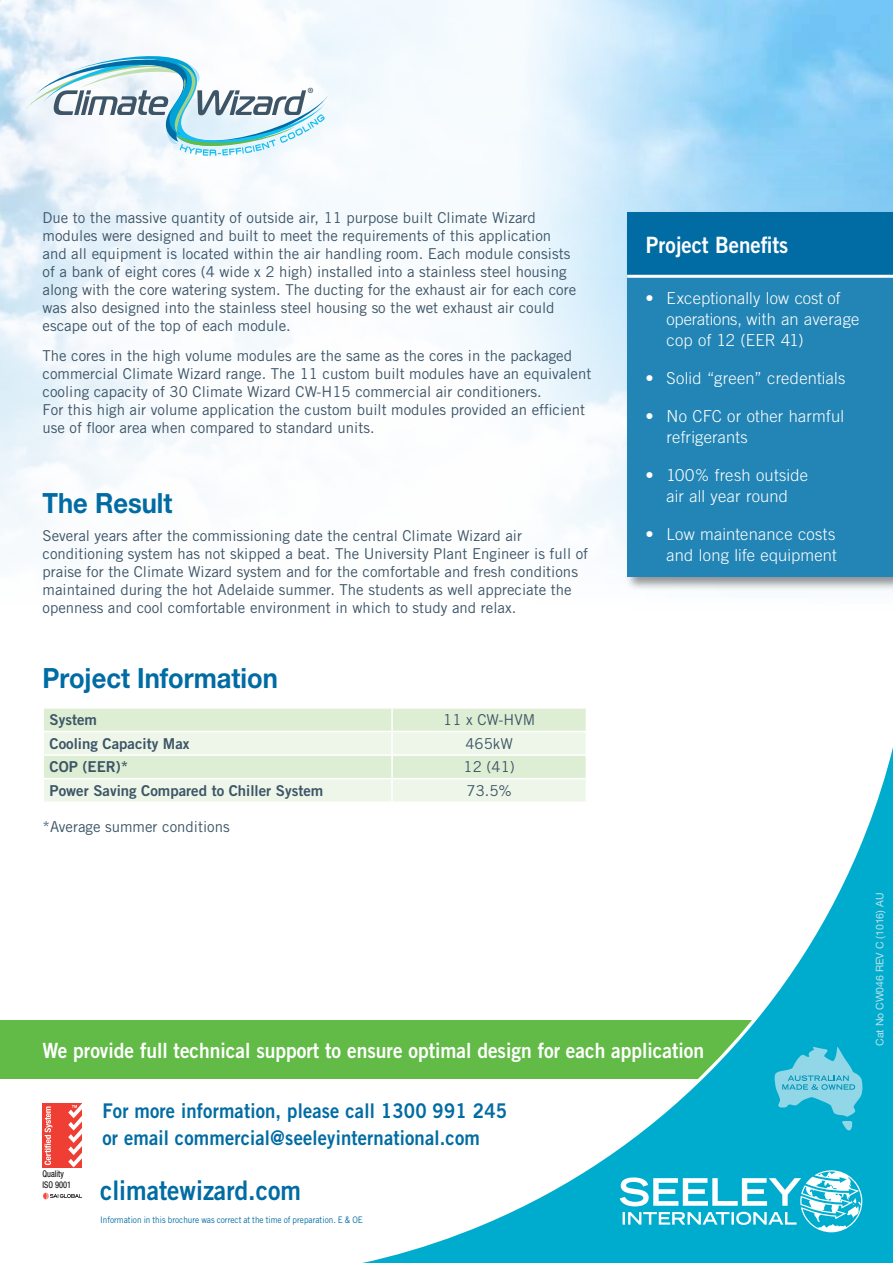
<style>
.page{position:relative;width:893px;height:1263px;background:#fff}
.page>*{position:absolute;margin:0;border:0;box-sizing:border-box;transform-origin:0 0}
.t1{font:700 27.9px "Helvetica Neue LT Std";color:#006ca3;scale:.92 1}
.t2{font:27px "Trade Gothic LT Std Bd 2";color:#006ca3;scale:.92 1}
.t3{font:22.5px "Trade Gothic LT Std Bd 2";color:#fff;scale:.92 1}
.t4{font:21px "Trade Gothic LT Std Bd 2";color:#fff;scale:.92 1}
.t5{font:20.25px/27px "Trade Gothic LT Std Bd 2";letter-spacing:.01em;color:#006ca3;scale:.92 1}
.t6{font:300 16.5px/21px "Trade Gothic LT Std";letter-spacing:.015em;color:#fff}
.t7{font:15px/18px "Trade Gothic LT Std";color:#3d5567}
.t8{font:15px "Trade Gothic LT Std Bd 2";color:#3d5567}
.t9{font:10.5px "Helvetica Neue LT Std";color:#c0e0ea}
.t10{font:condensed 9.15px/10.9px "Helvetica Neue";color:#000;scale:.92 1}
.t11{font:9px "Trade Gothic LT Std";color:#006ca3;scale:.92 1}
</style>
<div class="page">
<svg style="left:24px;top:33px;width:305px;height:134px"></svg>
<div style="left:0;top:1020px;width:893px;height:58px;background:#62bb46"></div>
<svg style="left:239px;top:747px;width:654px;height:516px"></svg>
<svg style="left:774px;top:1045px;width:90px;height:85px;background:#44bfd8"></svg>
<svg style="left:620px;top:1170px;width:242px;height:62px"></svg>
<div style="left:43px;top:1103px;width:39px;height:64px;background:#ef3e33"></div>
<svg style="left:45px;top:1106px;width:7px;height:59px"></svg>
<svg style="left:68px;top:1103px;width:14px;height:64px"></svg>
<svg style="left:43px;top:1193px;width:39px;height:6px"></svg>
<div style="left:625px;top:210px;width:268px;height:381px;background:#000;opacity:.41"></div>
<div style="left:627px;top:213px;width:266px;height:63px;background:#006ca3"></div>
<div style="left:627px;top:276px;width:266px;height:301px;background:#2285b5"></div>
<hr style="left:627px;top:275px;width:266px;height:3px;background:#fff">
<svg style="left:44px;top:708px;width:543px;height:93px;background:#e6f2df"></svg>
<hr style="left:43px;top:801px;width:349px;height:2px;background:#fff">
<hr style="left:392px;top:801px;width:195px;height:2px;background:#fff">
<p class="t7" style="left:43px;top:209px;width:535px">Due to the massive quantity of outside air, 11 purpose built Climate Wizard modules were designed and built to meet the requirements of this application and all equipment is located within the air handling room. Each module consists of a bank of eight cores (4 wide x 2 high) installed into a stainless steel housing along with the core watering system. The ducting for the exhaust air for each core was also designed into the stainless steel housing so the wet exhaust air could escape out of the top of each module.</p>
<p class="t7" style="left:43px;top:346px;width:550px">The cores in the high volume modules are the same as the cores in the packaged commercial Climate Wizard range. The 11 custom built modules have an equivalent cooling capacity of 30 Climate Wizard CW-H15 commercial air conditioners.<br>For this high air volume application the custom built modules provided an efficient use of floor area when compared to standard units.</p>
<h1 class="t1" style="left:43px;top:485px;width:143px">The Result</h1>
<p class="t7" style="left:43px;top:526px;width:547px">Several years after the commissioning date the central Climate Wizard air conditioning system has not skipped a beat. The University Plant Engineer is full of praise for the Climate Wizard system and for the comfortable and fresh conditions maintained during the hot Adelaide summer. The students as well appreciate the openness and cool comfortable environment in which to study and relax.</p>
<h1 class="t1" style="left:43px;top:660px;width:257px">Project Information</h1>
<p class="t8" style="left:50px;top:710px;width:49px">System</p>
<p class="t7" style="left:443px;top:711px;width:93px">11 x CW-HVM</p>
<p class="t8" style="left:50px;top:734px;width:141px">Cooling Capacity Max</p>
<p class="t7" style="left:465px;top:734px;width:49px">465kW</p>
<p class="t8" style="left:50px;top:758px;width:80px">COP (EER)*</p>
<p class="t7" style="left:464px;top:758px;width:53px">12 (41)</p>
<p class="t8" style="left:50px;top:781px;width:275px">Power Saving Compared to Chiller System</p>
<p class="t7" style="left:466px;top:781px;width:47px">73.5%</p>
<p class="t7" style="left:43px;top:817px;width:189px">*Average summer conditions</p>
<h3 class="t3" style="left:646px;top:231px;width:156px">Project Benefits</h3>
<p class="t6" style="left:667px;top:288px;width:194px;text-indent:-21px">• Exceptionally low cost of operations, with an average cop of 12 (EER 41)</p>
<p class="t6" style="left:645px;top:368px;width:201px">• Solid “green” credentials</p>
<p class="t6" style="left:667px;top:406px;width:179px;text-indent:-21px">• No CFC or other harmful refrigerants</p>
<p class="t6" style="left:645px;top:465px;width:164px;text-align:center">• 100% fresh outside air all year round</p>
<p class="t6" style="left:645px;top:524px;width:193px;text-align:right">• Low maintenance costs and long life equipment</p>
<h3 class="t4" style="left:43px;top:1037px;width:721px">We provide full technical support to ensure optimal design for each application</h3>
<p class="t10" style="left:43px;top:1168px;width:33px">Quality<br>ISO 9001</p>
<h3 class="t5" style="left:102px;top:1097px;width:441px">For more information, please call 1300 991 245 or email commercial@seeleyinternational.com</h3>
<h2 class="t2" style="left:100px;top:1173px;width:220px">climatewizard.com</h2>
<p class="t11" style="left:100px;top:1214px;width:287px">Information in this brochure was correct at the time of preparation. E &amp; OE</p>
<p class="t9" style="left:873px;top:1046px;width:155px;rotate:-90deg">Cat No CW046 REV C (1016) AU</p>
</div>
